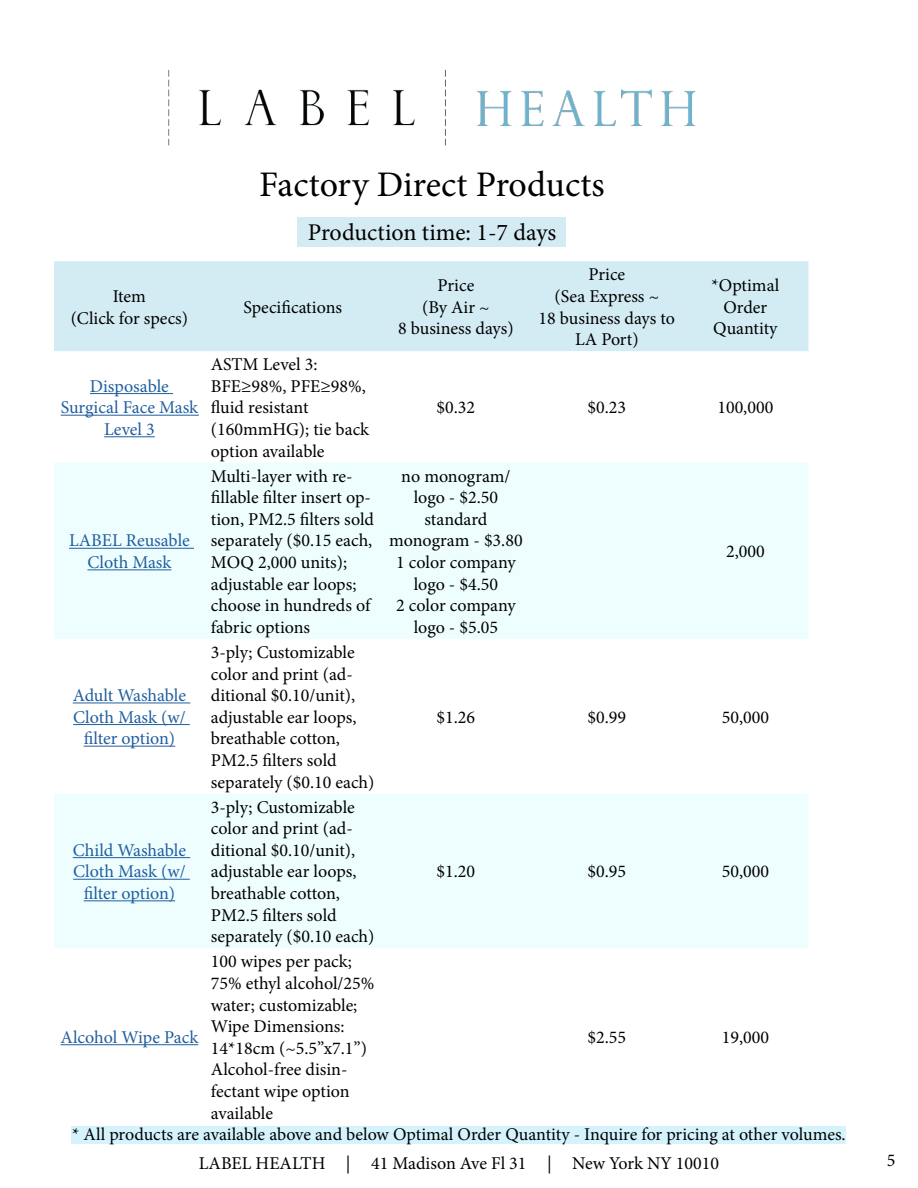
<style>
.page{position:relative;width:918px;height:1188px;background:#fff}
.page>*{position:absolute;margin:0;border:0;box-sizing:border-box;transform-origin:0 0}
.t1{font:36px "Minion Pro";color:#000}
.t2{font:24px "Minion Pro";color:#000}
.t3{font:18px/21.6px "Minion Pro";color:#000;text-align:center}
.t4{font:18px/21.6px "Minion Pro";letter-spacing:-.005em;color:#215e9e;text-align:center}
</style>
<div class="page">
<img style="left:168px;top:70px;width:528px;height:76px">
<div style="left:54px;top:261px;width:754px;height:90px;background:#d3ecf4"></div>
<svg style="left:54px;top:463px;width:754px;height:485px;fill:#eefeff"></svg>
<hr style="left:90px;top:393px;width:83px;height:1px;background:#215e9e">
<hr style="left:61px;top:415px;width:138px;height:1px;background:#215e9e">
<hr style="left:104px;top:436px;width:51px;height:1px;background:#215e9e">
<hr style="left:69px;top:548px;width:125px;height:1px;background:#215e9e">
<hr style="left:87px;top:569px;width:84px;height:1px;background:#215e9e">
<hr style="left:73px;top:703px;width:117px;height:1px;background:#215e9e">
<hr style="left:73px;top:724px;width:117px;height:1px;background:#215e9e">
<hr style="left:84px;top:746px;width:91px;height:1px;background:#215e9e">
<hr style="left:73px;top:857px;width:117px;height:1px;background:#215e9e">
<hr style="left:73px;top:879px;width:117px;height:1px;background:#215e9e">
<hr style="left:84px;top:900px;width:91px;height:1px;background:#215e9e">
<hr style="left:61px;top:1044px;width:137px;height:1px;background:#215e9e">
<div style="left:298px;top:218px;width:268px;height:29px;background:#d5ebf4"></div>
<div style="left:72px;top:1126px;width:774px;height:18px;background:#d5f3fd"></div>
<h1 class="t1" style="left:259px;top:161px;width:347px">Factory Direct Products</h1>
<h2 class="t2" style="left:308px;top:216px;width:250px">Production time: 1-7 days</h2>
<p class="t3" style="left:71px;top:285px;width:119px">Item<br>(Click for specs)</p>
<p class="t3" style="left:243px;top:296px;width:100px">Specifications</p>
<p class="t4" style="left:61px;top:375px;width:139px">Disposable<br>Surgical Face Mask<br>Level 3</p>
<p class="t3" style="left:211px;top:354px;width:160px;text-align:left">ASTM Level 3:<br>BFE≥98%, PFE≥98%, fluid resistant (160mmHG); tie back option available</p>
<p class="t3" style="left:398px;top:275px;width:117px">Price<br>(By Air ~<br>8 business days)</p>
<p class="t3" style="left:539px;top:264px;width:138px">Price<br>(Sea Express ~<br>18 business days to<br>LA Port)</p>
<p class="t3" style="left:712px;top:275px;width:69px">*Optimal<br>Order<br>Quantity</p>
<p class="t3" style="left:437px;top:397px;width:40px">$0.32</p>
<p class="t3" style="left:587px;top:397px;width:40px">$0.23</p>
<p class="t3" style="left:717px;top:397px;width:57px">100,000</p>
<p class="t4" style="left:69px;top:530px;width:122px">LABEL Reusable<br>Cloth Mask</p>
<p class="t4" style="left:73px;top:685px;width:115px">Adult Washable<br>Cloth Mask (w/ filter option)</p>
<p class="t4" style="left:73px;top:839px;width:115px">Child Washable<br>Cloth Mask (w/ filter option)</p>
<p class="t4" style="left:61px;top:1026px;width:139px">Alcohol Wipe Pack</p>
<p class="t3" style="left:211px;top:465px;width:165px;text-align:left">Multi-layer with re&shy;fillable filter insert op&shy;tion, PM2.5 filters sold separately ($0.15 each,<br>MOQ 2,000 units); adjustable ear loops; choose in hundreds of fabric options</p>
<p class="t3" style="left:389px;top:465px;width:135px">no monogram/ logo - $2.50 standard monogram - $3.80<br>1 color company logo - $4.50<br>2 color company logo - $5.05</p>
<p class="t3" style="left:726px;top:541px;width:40px">2,000</p>
<p class="t3" style="left:211px;top:641px;width:165px;text-align:left">3-ply; Customizable color and print (ad&shy;ditional $0.10/unit), adjustable ear loops, breathable cotton,<br>PM2.5 filters sold separately ($0.10 each)</p>
<p class="t3" style="left:211px;top:796px;width:165px;text-align:left">3-ply; Customizable color and print (ad&shy;ditional $0.10/unit), adjustable ear loops, breathable cotton,<br>PM2.5 filters sold separately ($0.10 each)</p>
<p class="t3" style="left:211px;top:951px;width:165px;text-align:left">100 wipes per pack;<br>75% ethyl alcohol/25% water; customizable;<br>Wipe Dimensions:<br>14*18cm (~5.5”x7.1”)<br>Alcohol-free disin&shy;fectant wipe option available</p>
<p class="t3" style="left:437px;top:706px;width:40px">$1.26</p>
<p class="t3" style="left:587px;top:706px;width:40px">$0.99</p>
<p class="t3" style="left:722px;top:706px;width:49px">50,000</p>
<p class="t3" style="left:437px;top:861px;width:40px">$1.20</p>
<p class="t3" style="left:588px;top:861px;width:40px">$0.95</p>
<p class="t3" style="left:722px;top:861px;width:49px">50,000</p>
<p class="t3" style="left:588px;top:1026px;width:40px">$2.55</p>
<p class="t3" style="left:722px;top:1026px;width:49px">19,000</p>
<p class="t3" style="left:72px;top:1123px;width:775px">* All products are available above and below Optimal Order Quantity - Inquire for pricing at other volumes.</p>
<p class="t3" style="left:199px;top:1152px;width:522px">LABEL HEALTH | 41 Madison Ave Fl 31 | New York NY 10010</p>
<p class="t3" style="left:887px;top:1149px;width:10px">5</p>
</div>
